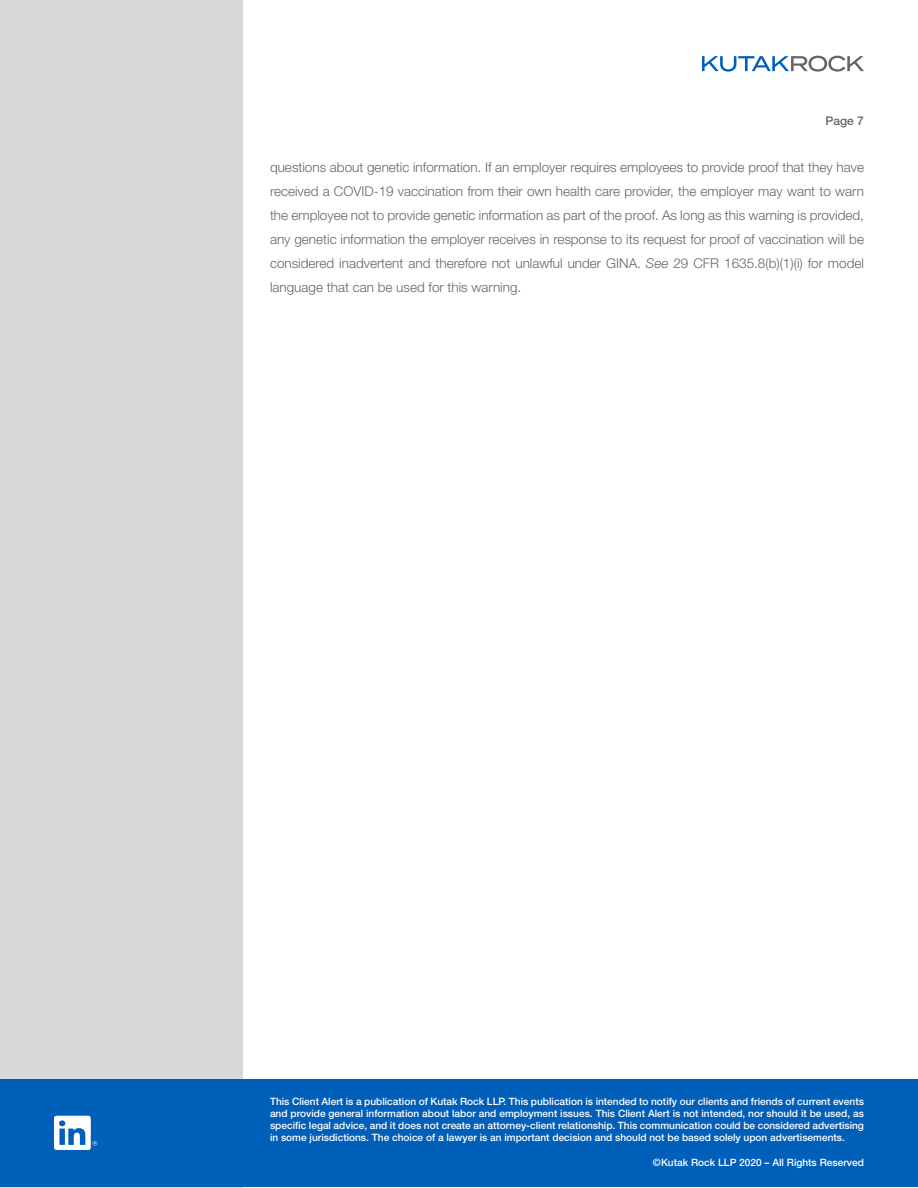
<style>
.page{position:relative;width:918px;height:1188px;background:#fff}
.page>*{position:absolute;margin:0;border:0;box-sizing:border-box;transform-origin:0 0}
.t1{font:300 13.5px/24px "Helvetica Neue LT Std";color:#63656a;text-align:justify}
.t2{font:500 12px "Helvetica Neue LT Std";color:#63656a}
.t3{font:500 10.2px/12.1px "Helvetica Neue LT Std";color:#fff;text-align:justify}
.s1{font-style:italic}
</style>
<div class="page">
<div style="left:0;top:0;width:243px;height:1188px;background:#d8d8da"></div>
<div style="left:0;top:1079px;width:918px;height:108px;background:#005fb9"></div>
<svg style="left:702px;top:56px;width:162px;height:16px"></svg>
<svg style="left:92px;top:1141px;width:5px;height:5px"></svg>
<div style="left:54px;top:1116px;width:37px;height:34px;background:#fff;border-radius:3px"></div>
<svg style="left:59px;top:1120px;width:26px;height:25px"></svg>
<p class="t2" style="left:826px;top:113px;width:40px">Page 7</p>
<p class="t1" style="left:270px;top:155px;width:596px">questions about genetic information. If an employer requires employees to provide proof that they have received a COVID-19 vaccination from their own health care provider, the employer may want to warn the employee not to provide genetic information as part of the proof. As long as this warning is provided, any genetic information the employer receives in response to its request for proof of vaccination will be considered inadvertent and therefore not unlawful under GINA. <span class="s1">See</span> 29 CFR 1635.8(b)(1)(i) for model language that can be used for this warning.</p>
<p class="t3" style="left:270px;top:1095px;width:596px">This Client Alert is a publication of Kutak Rock LLP. This publication is intended to notify our clients and friends of current events and provide general information about labor and employment issues. This Client Alert is not intended, nor should it be used, as specific legal advice, and it does not create an attorney-client relationship. This communication could be considered advertising in some jurisdictions. The choice of a lawyer is an important decision and should not be based solely upon advertisements.</p>
<p class="t3" style="left:653px;top:1156px;width:213px">©Kutak Rock LLP 2020 – All Rights Reserved</p>
</div>
